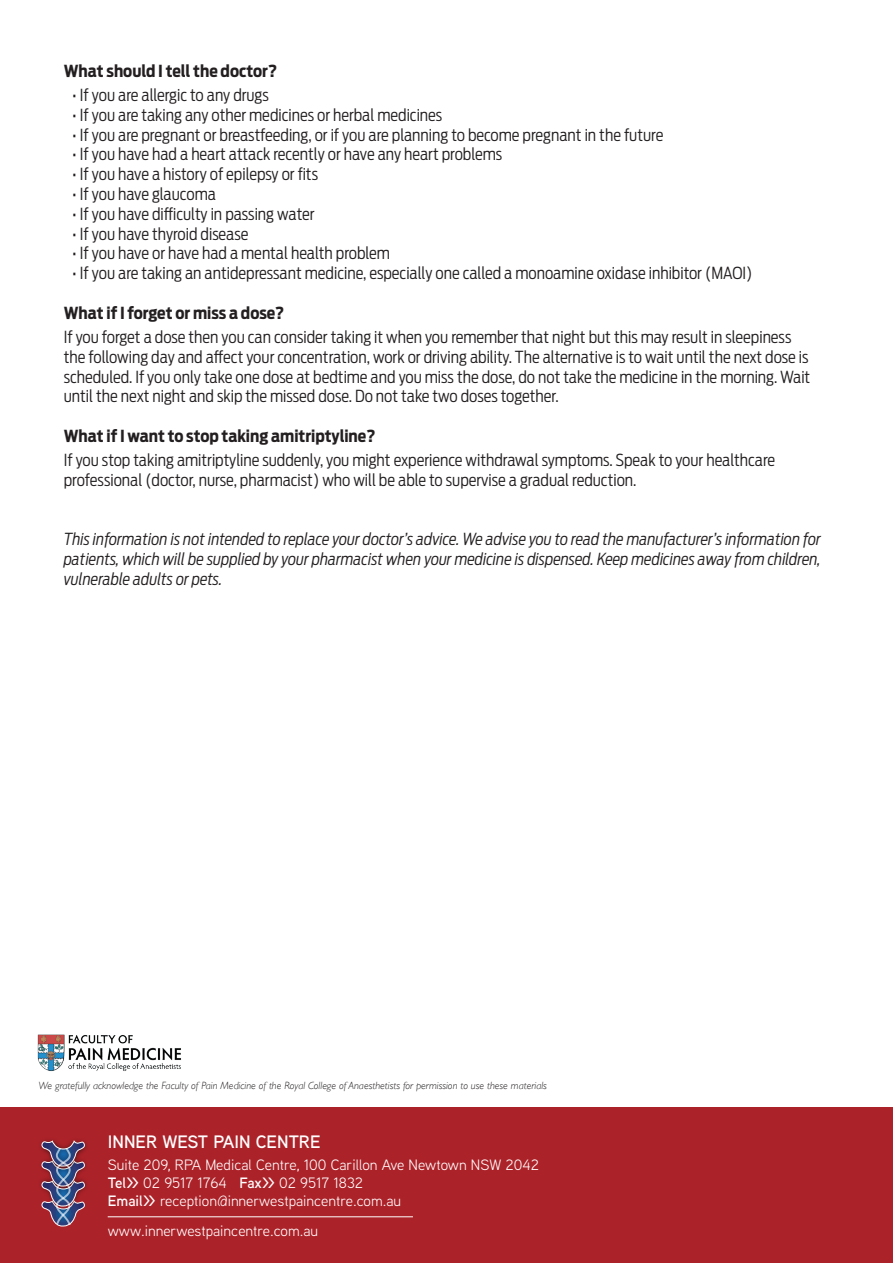
<style>
.page{position:relative;width:893px;height:1263px;background:#fff}
.page>*{position:absolute;margin:0;border:0;box-sizing:border-box;transform-origin:0 0}
.t1{font:600 18px "Aaux Next";color:#fff}
.t2{font:300 16.5px/19.8px "Antenna Cond";color:#231f20}
.t3{font:italic 300 16.5px/19.8px "Antenna Cond";color:#231f20;text-align:justify}
.t4{font:700 16.5px "Antenna Cond";color:#231f20}
.t5{font:15px/18px "Aaux Next";color:#fff}
.t6{font:italic 300 10.5px "Gill Sans";color:#231f20}
.s1{font-weight:600}
</style>
<div class="page">
<div style="left:0;top:1107px;width:893px;height:156px;background:#ac2229"></div>
<hr style="left:108px;top:1216px;width:305px;height:1px;background:#fff">
<img style="left:85px;top:1143px;width:2px;height:24px">
<svg style="left:40px;top:1140px;width:45px;height:87px"></svg>
<img style="left:37px;top:1034px;width:144px;height:37px">
<p class="t4" style="left:64px;top:61px;width:215px">What should I tell the doctor?</p>
<p class="t2" style="left:72px;top:85px;width:198px">• If you are allergic to any drugs</p>
<p class="t2" style="left:72px;top:105px;width:372px">• If you are taking any other medicines or herbal medicines</p>
<p class="t2" style="left:72px;top:125px;width:593px">• If you are pregnant or breastfeeding, or if you are planning to become pregnant in the future</p>
<p class="t2" style="left:72px;top:145px;width:431px">• If you have had a heart attack recently or have any heart problems</p>
<p class="t2" style="left:72px;top:164px;width:247px">• If you have a history of epilepsy or fits</p>
<p class="t2" style="left:72px;top:184px;width:145px">• If you have glaucoma</p>
<p class="t2" style="left:72px;top:204px;width:244px">• If you have difficulty in passing water</p>
<p class="t2" style="left:72px;top:224px;width:178px">• If you have thyroid disease</p>
<p class="t2" style="left:72px;top:244px;width:319px">• If you have or have had a mental health problem</p>
<p class="t2" style="left:72px;top:263px;width:682px">• If you are taking an antidepressant medicine, especially one called a monoamine oxidase inhibitor (MAOI)</p>
<p class="t4" style="left:64px;top:303px;width:222px">What if I forget or miss a dose?</p>
<p class="t2" style="left:64px;top:327px;width:748px">If you forget a dose then you can consider taking it when you remember that night but this may result in sleepiness the following day and affect your concentration, work or driving ability. The alternative is to wait until the next dose is scheduled. If you only take one dose at bedtime and you miss the dose, do not take the medicine in the morning. Wait until the next night and skip the missed dose. Do not take two doses together.</p>
<p class="t4" style="left:64px;top:426px;width:313px">What if I want to stop taking amitriptyline?</p>
<p class="t2" style="left:64px;top:450px;width:713px">If you stop taking amitriptyline suddenly, you might experience withdrawal symptoms. Speak to your healthcare professional (doctor, nurse, pharmacist) who will be able to supervise a gradual reduction.</p>
<p class="t3" style="left:64px;top:529px;width:759px">This information is not intended to replace your doctor’s advice. We advise you to read the manufacturer’s information for patients, which will be supplied by your pharmacist when your medicine is dispensed. Keep medicines away from children, vulnerable adults or pets.</p>
<p class="t6" style="left:39px;top:1080px;width:510px">We gratefully acknowledge the Faculty of Pain Medicine of the Royal College of Anaesthetists for permission to use these materials</p>
<p class="t1" style="left:108px;top:1129px;width:214px">INNER WEST PAIN CENTRE</p>
<p class="t5" style="left:108px;top:1155px;width:433px">Suite 209, RPA Medical Centre, 100 Carillon Ave Newtown NSW 2042<br><span class="s1">Tel&gt;&gt;</span> 02 9517 1764 <span class="s1">Fax&gt;&gt;</span> 02 9517 1832<br><span class="s1">Email&gt;&gt;</span> reception@innerwestpaincentre.com.au</p>
<p class="t5" style="left:108px;top:1221px;width:212px">www.innerwestpaincentre.com.au</p>
</div>
